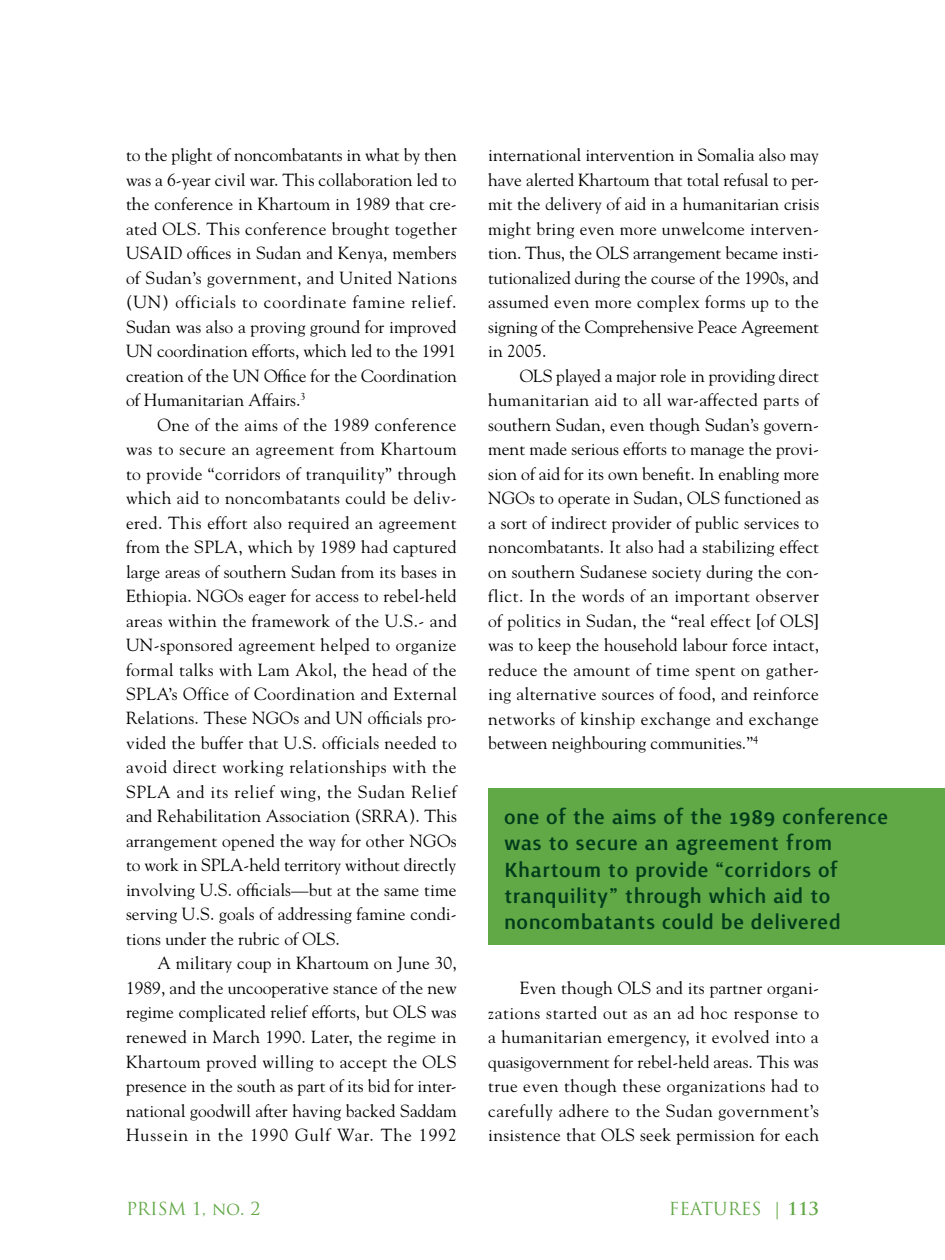
<style>
.page{position:relative;width:945px;height:1260px;background:#fff}
.page>*{position:absolute;margin:0;border:0;box-sizing:border-box;transform-origin:0 0}
.t1{font:500 26.25px/26.2px "Surface";letter-spacing:.02em;color:#003b1c}
.t2{font:17.5px/24.5px "Goudy Std";color:#000;text-align:justify}
.t3{font:17.5px "Trajan Pro";color:#61a846}
.s1{font-weight:700}
</style>
<div class="page">
<div style="left:488px;top:789px;width:457px;height:156px;background:#61a846"></div>
<p class="t2" style="left:126px;top:142px;width:332px">to the plight of noncombatants in what by then was a 6-year civil war. This collaboration led to the conference in Khartoum in 1989 that cre&shy;ated OLS. This conference brought together USAID offices in Sudan and Kenya, members of Sudan’s government, and United Nations (UN) officials to coordinate famine relief.<br>Sudan was also a proving ground for improved UN coordination efforts, which led to the 1991 creation of the UN Office for the Coordination of Humanitarian Affairs.<sup>3</sup></p>
<p class="t2" style="left:126px;top:412px;width:332px;text-indent:32px">One of the aims of the 1989 conference was to secure an agreement from Khartoum to provide “corridors of tranquility” through which aid to noncombatants could be deliv&shy;ered. This effort also required an agreement from the SPLA, which by 1989 had captured large areas of southern Sudan from its bases in Ethiopia. NGOs eager for access to rebel-held areas within the framework of the U.S.- and UN-sponsored agreement helped to organize formal talks with Lam Akol, the head of the SPLA’s Office of Coordination and External Relations. These NGOs and UN officials pro&shy;vided the buffer that U.S. officials needed to avoid direct working relationships with the SPLA and its relief wing, the Sudan Relief and Rehabilitation Association (SRRA). This arrangement opened the way for other NGOs to work in SPLA-held territory without directly involving U.S. officials—but at the same time serving U.S. goals of addressing famine condi&shy;tions under the rubric of OLS.</p>
<p class="t2" style="left:126px;top:951px;width:332px;text-indent:32px">A military coup in Khartoum on June 30, 1989, and the uncooperative stance of the new regime complicated relief efforts, but OLS was renewed in March 1990. Later, the regime in Khartoum proved willing to accept the OLS presence in the south as part of its bid for inter&shy;national goodwill after having backed Saddam Hussein in the 1990 Gulf War. The 1992</p>
<p class="t2" style="left:488px;top:142px;width:332px">international intervention in Somalia also may have alerted Khartoum that total refusal to per&shy;mit the delivery of aid in a humanitarian crisis might bring even more unwelcome interven&shy;tion. Thus, the OLS arrangement became insti&shy;tutionalized during the course of the 1990s, and assumed even more complex forms up to the signing of the Comprehensive Peace Agreement in 2005.</p>
<p class="t2" style="left:488px;top:363px;width:332px;text-indent:32px">OLS played a major role in providing direct humanitarian aid to all war-affected parts of southern Sudan, even though Sudan’s govern&shy;ment made serious efforts to manage the provi&shy;sion of aid for its own benefit. In enabling more NGOs to operate in Sudan, OLS functioned as a sort of indirect provider of public services to noncombatants. It also had a stabilizing effect on southern Sudanese society during the con&shy;flict. In the words of an important observer of politics in Sudan, the “real effect [of OLS] was to keep the household labour force intact, reduce the amount of time spent on gather&shy;ing alternative sources of food, and reinforce networks of kinship exchange and exchange between neighbouring communities.”<sup>4</sup></p>
<h1 class="t1" style="left:504px;top:805px;width:385px">one of the aims of the 1989 conference was to secure an agreement from Khartoum to provide “corridors of tranquility” through which aid to noncombatants could be delivered</h1>
<p class="t2" style="left:488px;top:975px;width:332px;text-indent:32px">Even though OLS and its partner organi&shy;zations started out as an ad hoc response to a humanitarian emergency, it evolved into a quasigovernment for rebel-held areas. This was true even though these organizations had to carefully adhere to the Sudan government’s insistence that OLS seek permission for each</p>
<p class="t3" style="left:126px;top:1197px;width:136px">PRISM 1, NO. 2</p>
<p class="t3" style="left:669px;top:1197px;width:152px">FEATURES | <span class="s1">113</span></p>
</div>
